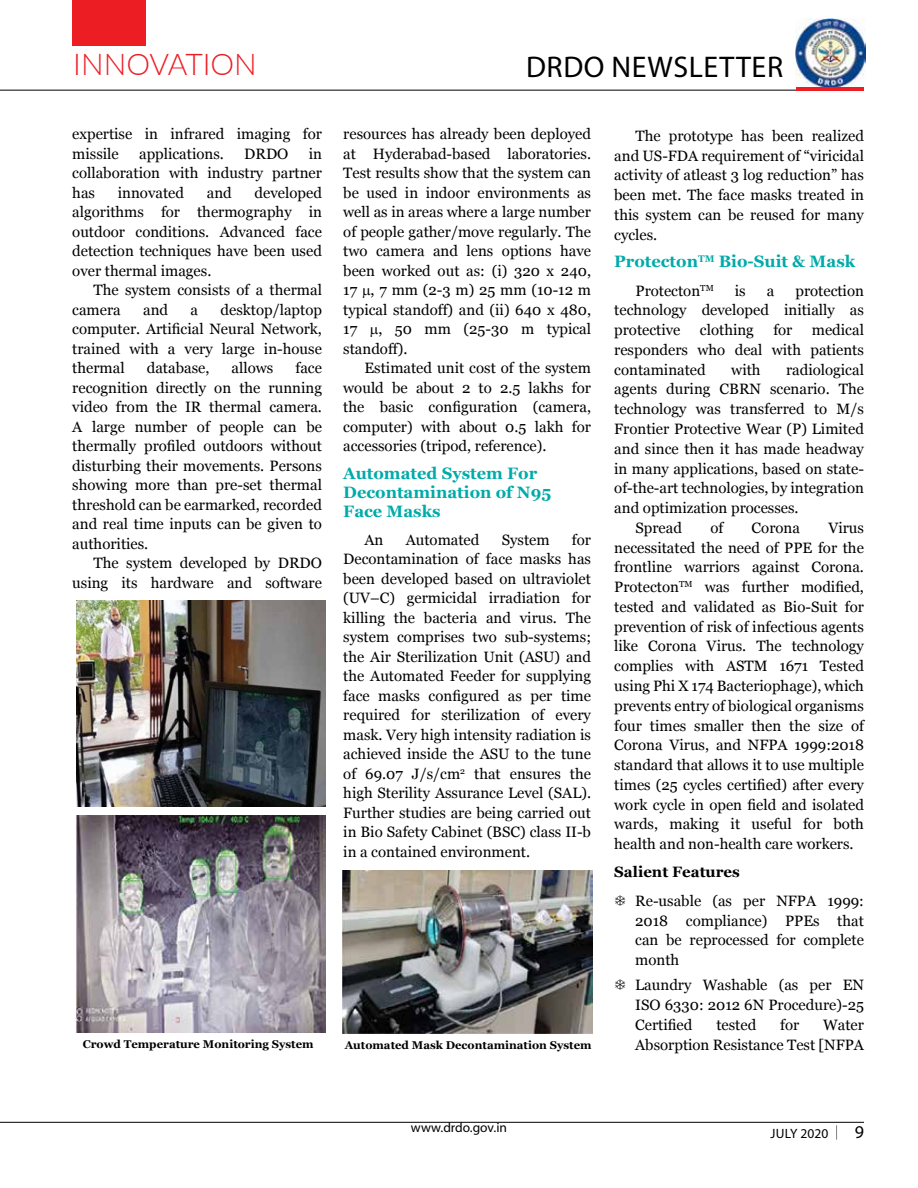
<style>
.page{position:relative;width:918px;height:1188px;background:#fff}
.page>*{position:absolute;margin:0;border:0;box-sizing:border-box;transform-origin:0 0}
.t1{font:30px "Myriad Pro";letter-spacing:.02em;color:#000}
.t2{font:300 30px "Lato";color:#ed1d24}
.t3{font:18px "Myriad Pro";color:#000}
.t4{font:700 16.5px/18.9px "Georgia";color:#00aba9}
.t5{font:15px/19.5px "Georgia";color:#000;text-align:justify}
.t6{font:700 15px "Georgia";color:#000}
.t7{font:13.5px "Myriad Pro";color:#000}
.t8{font:700 11.25px "Georgia";color:#000}
</style>
<div class="page">
<hr style="left:0;top:90px;width:864px;height:1px;background:#000">
<hr style="left:0;top:1122px;width:864px;height:1px;background:#000">
<svg style="left:836px;top:1125px;width:1px;height:15px"></svg>
<div style="left:72px;top:0;width:74px;height:46px;background:#ed1d24"></div>
<hr style="left:796px;top:87px;width:68px;height:3px;background:#ed1d24">
<img style="left:796px;top:18px;width:69px;height:69px">
<img style="left:76px;top:816px;width:250px;height:217px">
<img style="left:77px;top:600px;width:248px;height:206px">
<img style="left:342px;top:870px;width:250px;height:164px">
<h1 class="t2" style="left:73px;top:43px;width:185px">INNOVATION</h1>
<p class="t5" style="left:72px;top:124px;width:251px">expertise in infrared imaging for missile</p>
<p class="t5" style="left:139px;top:144px;width:86px">applications.</p>
<p class="t5" style="left:244px;top:144px;width:46px">DRDO</p>
<p class="t5" style="left:72px;top:144px;width:251px;text-indent:236px">in collaboration with industry partner has</p>
<p class="t5" style="left:72px;top:183px;width:251px;text-indent:182px">developed algorithms for thermography in outdoor conditions. Advanced face detection techniques have been used over thermal images.</p>
<p class="t5" style="left:72px;top:280px;width:251px;text-indent:21px">The system consists of a thermal camera</p>
<p class="t5" style="left:118px;top:183px;width:68px">innovated</p>
<p class="t5" style="left:207px;top:183px;width:27px">and</p>
<p class="t5" style="left:72px;top:300px;width:251px;text-indent:148px">desktop/laptop computer. Artificial Neural Network, trained with a very large in-house thermal</p>
<p class="t5" style="left:143px;top:300px;width:27px">and</p>
<p class="t5" style="left:191px;top:300px;width:9px">a</p>
<p class="t5" style="left:72px;top:358px;width:251px;text-indent:223px">face recognition directly on the running video from the IR thermal camera.<br>A large number of people can be thermally profiled outdoors without disturbing their movements. Persons showing more than pre-set thermal threshold can be earmarked, recorded and real time inputs can be given to authorities.</p>
<p class="t5" style="left:72px;top:553px;width:251px;text-align:right">The system developed by DRDO using its hardware and software</p>
<p class="t5" style="left:147px;top:358px;width:64px">database,</p>
<p class="t5" style="left:232px;top:358px;width:43px">allows</p>
<h1 class="t1" style="left:526px;top:48px;width:256px">DRDO newsletter</h1>
<p class="t5" style="left:343px;top:124px;width:249px">resources has already been deployed at Hyderabad-based laboratories.<br>Test results show that the system can be used in indoor environments as well as in areas where a large number of people gather/move regularly. The two camera and lens options have been worked out as: (i) 320 x 240, 17 , 7 mm (2-3 m) 25 mm (10-12 m typical standoff) and (ii) 640 x 480, 17</p>
<p class="t5" style="left:343px;top:319px;width:249px;text-indent:35px">, 50 mm (25-30 m typical standoff).</p>
<p class="t5" style="left:343px;top:358px;width:249px;text-indent:21px">Estimated unit cost of the system would be about 2 to 2.5 lakhs for the basic configuration (camera, computer) with about 0.5 lakh for accessories (tripod, reference).</p>
<p class="t4" style="left:343px;top:463px;width:210px">Automated System For<br>Decontamination of N95<br>Face Masks</p>
<p class="t5" style="left:365px;top:530px;width:20px">An</p>
<p class="t5" style="left:406px;top:530px;width:75px">Automated</p>
<p class="t5" style="left:502px;top:530px;width:49px">System</p>
<p class="t5" style="left:343px;top:530px;width:249px;text-indent:229px">for Decontamination of face masks has been developed based on ultraviolet (UV–C) germicidal irradiation for killing the bacteria and virus. The system comprises two sub-systems; the Air Sterilization Unit (ASU) and the Automated Feeder for supplying face masks configured as per time required for sterilization of every mask. Very high intensity radiation is achieved inside the ASU to the tune of 69.07 J/s/cm<sup>2</sup> that ensures the high Sterility Assurance Level (SAL).<br>Further studies are being carried out in Bio Safety Cabinet (BSC) class II-b in a contained environment.</p>
<p class="t5" style="left:614px;top:126px;width:251px;text-indent:21px">The prototype has been realized and US-FDA requirement of “viricidal activity of atleast 3 log reduction” has been met. The face masks treated in this system can be reused for many cycles.</p>
<p class="t4" style="left:614px;top:251px;width:242px">Protecton<sup>TM</sup> Bio-Suit &amp; Mask</p>
<p class="t5" style="left:636px;top:281px;width:80px">Protecton<sup>TM</sup></p>
<p class="t5" style="left:735px;top:281px;width:12px">is</p>
<p class="t5" style="left:767px;top:281px;width:9px">a</p>
<p class="t5" style="left:614px;top:281px;width:251px;text-indent:181px">protection technology developed initially as protective</p>
<p class="t5" style="left:614px;top:320px;width:251px;text-indent:198px">medical responders who deal with patients contaminated</p>
<p class="t5" style="left:700px;top:320px;width:55px">clothing</p>
<p class="t5" style="left:773px;top:320px;width:21px">for</p>
<p class="t5" style="left:731px;top:360px;width:31px">with</p>
<p class="t5" style="left:786px;top:360px;width:79px">radiological</p>
<p class="t5" style="left:614px;top:380px;width:251px">agents during CBRN scenario. The</p>
<p class="t5" style="left:614px;top:399px;width:251px">technology was transferred to M/s</p>
<p class="t5" style="left:614px;top:419px;width:251px">Frontier Protective Wear (P) Limited</p>
<p class="t5" style="left:614px;top:439px;width:251px">and since then it has made headway</p>
<p class="t5" style="left:614px;top:459px;width:251px">in many applications, based on state-</p>
<p class="t5" style="left:614px;top:478px;width:251px">of-the-art technologies, by integration</p>
<p class="t5" style="left:614px;top:498px;width:186px">and optimization processes.</p>
<p class="t5" style="left:636px;top:518px;width:48px">Spread</p>
<p class="t5" style="left:710px;top:518px;width:14px">of</p>
<p class="t5" style="left:752px;top:518px;width:50px">Corona</p>
<p class="t5" style="left:614px;top:518px;width:251px;text-indent:214px">Virus necessitated the need of PPE for the frontline warriors against Corona.<br>Protecton<sup>TM</sup> was further modified, tested and validated as Bio-Suit for prevention of risk of infectious agents like Corona Virus. The technology complies with ASTM 1671 Tested using Phi X 174 Bacteriophage), which prevents entry of biological organisms four times smaller then the size of Corona Virus, and NFPA 1999:2018 standard that allows it to use multiple times (25 cycles certified) after every work cycle in open field and isolated wards, making it useful for both health and non-health care workers.</p>
<p class="t6" style="left:614px;top:861px;width:127px">Salient Features</p>
<p class="t5" style="left:635px;top:891px;width:230px">Re-usable (as per NFPA 1999:<br>2018 compliance) PPEs that can be reprocessed for complete month</p>
<p class="t5" style="left:635px;top:975px;width:230px">Laundry Washable (as per EN ISO 6330: 2012 6N Procedure)-25<br>Certified</p>
<p class="t5" style="left:716px;top:1015px;width:41px">tested</p>
<p class="t5" style="left:780px;top:1015px;width:21px">for</p>
<p class="t5" style="left:823px;top:1015px;width:42px">Water</p>
<p class="t8" style="left:83px;top:1036px;width:232px">Crowd Temperature Monitoring System</p>
<p class="t8" style="left:345px;top:1037px;width:248px">Automated Mask Decontamination System</p>
<p class="t5" style="left:635px;top:1035px;width:230px">Absorption Resistance Test [NFPA</p>
<p class="t7" style="left:411px;top:1119px;width:98px">www.drdo.gov.in</p>
<p class="t7" style="left:770px;top:1125px;width:59px">July 2020</p>
<p class="t3" style="left:855px;top:1121px;width:11px">9</p>
</div>
